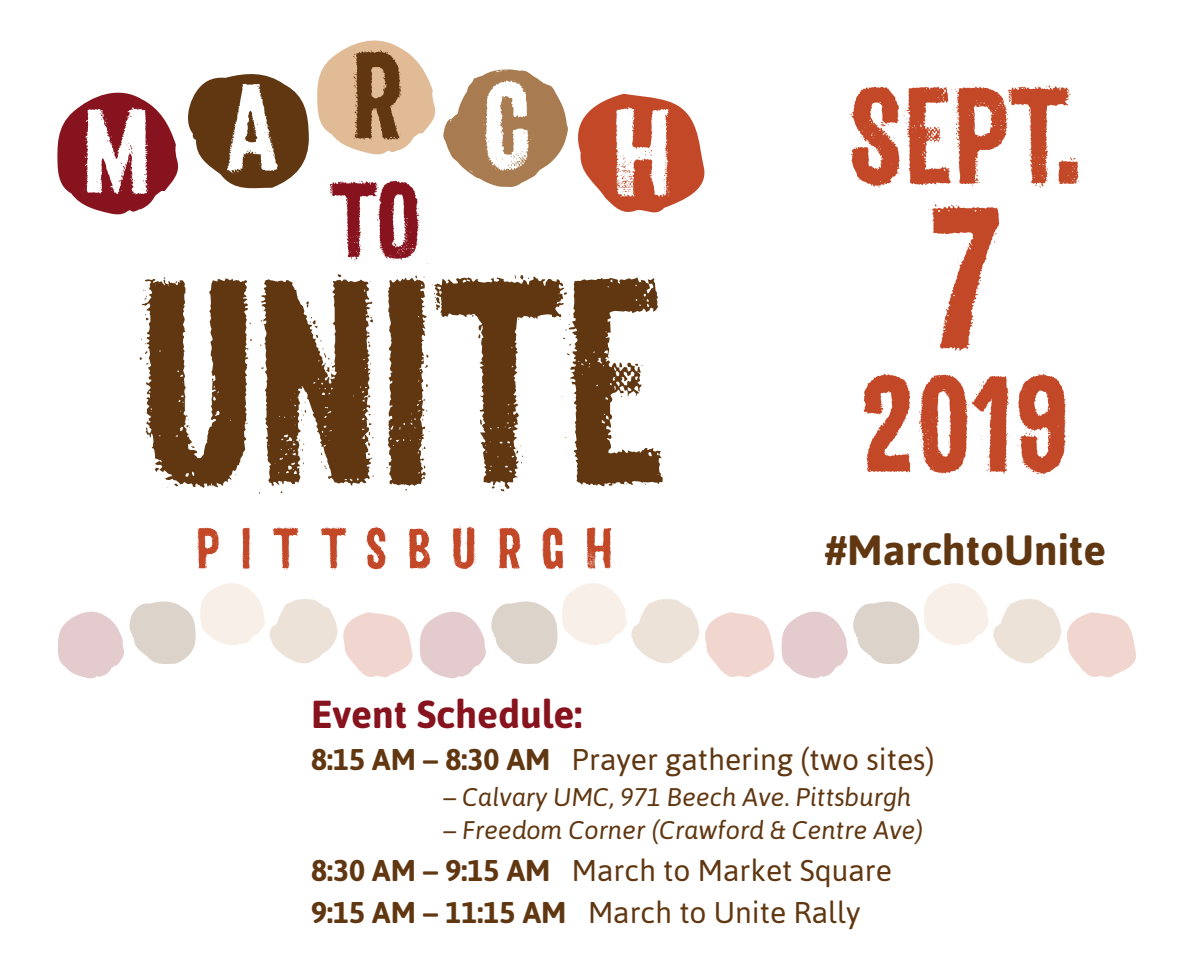
<style>
.page{position:relative;width:1188px;height:972px;background:#fff}
.page>*{position:absolute;margin:0;border:0;box-sizing:border-box;transform-origin:0 0}
.t1{font:195.3px "Canvas 3 D Sans Kerned";color:#c34828}
.t2{font:132px "Canvas 3 D Sans Kerned";color:#c34828}
.t3{font:700 42.3px "Asap";color:#603711}
.t4{font:700 39px "Asap";color:#87131e}
.t5{font:30px/42px "Asap";color:#603711}
.t6{font:italic 25.5px "Asap";color:#603711}
.s1{font-weight:700}
</style>
<div class="page">
<svg style="left:196px;top:526px;width:24px;height:43px"></svg>
<svg style="left:242px;top:527px;width:9px;height:43px"></svg>
<svg style="left:272px;top:527px;width:27px;height:43px"></svg>
<svg style="left:320px;top:527px;width:27px;height:43px"></svg>
<svg style="left:366px;top:527px;width:22px;height:42px"></svg>
<svg style="left:409px;top:528px;width:22px;height:41px"></svg>
<svg style="left:452px;top:526px;width:24px;height:43px"></svg>
<svg style="left:498px;top:527px;width:23px;height:42px"></svg>
<svg style="left:542px;top:528px;width:21px;height:42px"></svg>
<svg style="left:587px;top:527px;width:25px;height:42px"></svg>
<svg style="left:57px;top:40px;width:648px;height:454px"></svg>
<svg style="left:58px;top:583px;width:1078px;height:96px"></svg>
<h2 class="t2" style="left:849px;top:55px;width:235px">Sept.</h2>
<h1 class="t1" style="left:929px;top:159px;width:74px">7</h1>
<h2 class="t2" style="left:861px;top:343px;width:211px">2019</h2>
<h3 class="t3" style="left:825px;top:526px;width:283px">#MarchtoUnite</h3>
<h3 class="t4" style="left:311px;top:691px;width:273px">Event Schedule:</h3>
<p class="t5" style="left:311px;top:738px;width:625px"><span class="s1">8:15 AM – 8:30 AM</span> Prayer gathering (two sites)</p>
<p class="t6" style="left:444px;top:782px;width:469px">– Calvary UMC, 971 Beech Ave. Pittsburgh</p>
<p class="t6" style="left:444px;top:815px;width:481px">– Freedom Corner (Crawford &amp; Centre Ave)</p>
<p class="t5" style="left:311px;top:849px;width:582px"><span class="s1">8:30 AM – 9:15 AM</span> March to Market Square<br><span class="s1">9:15 AM – 11:15 AM</span> March to Unite Rally</p>
</div>
